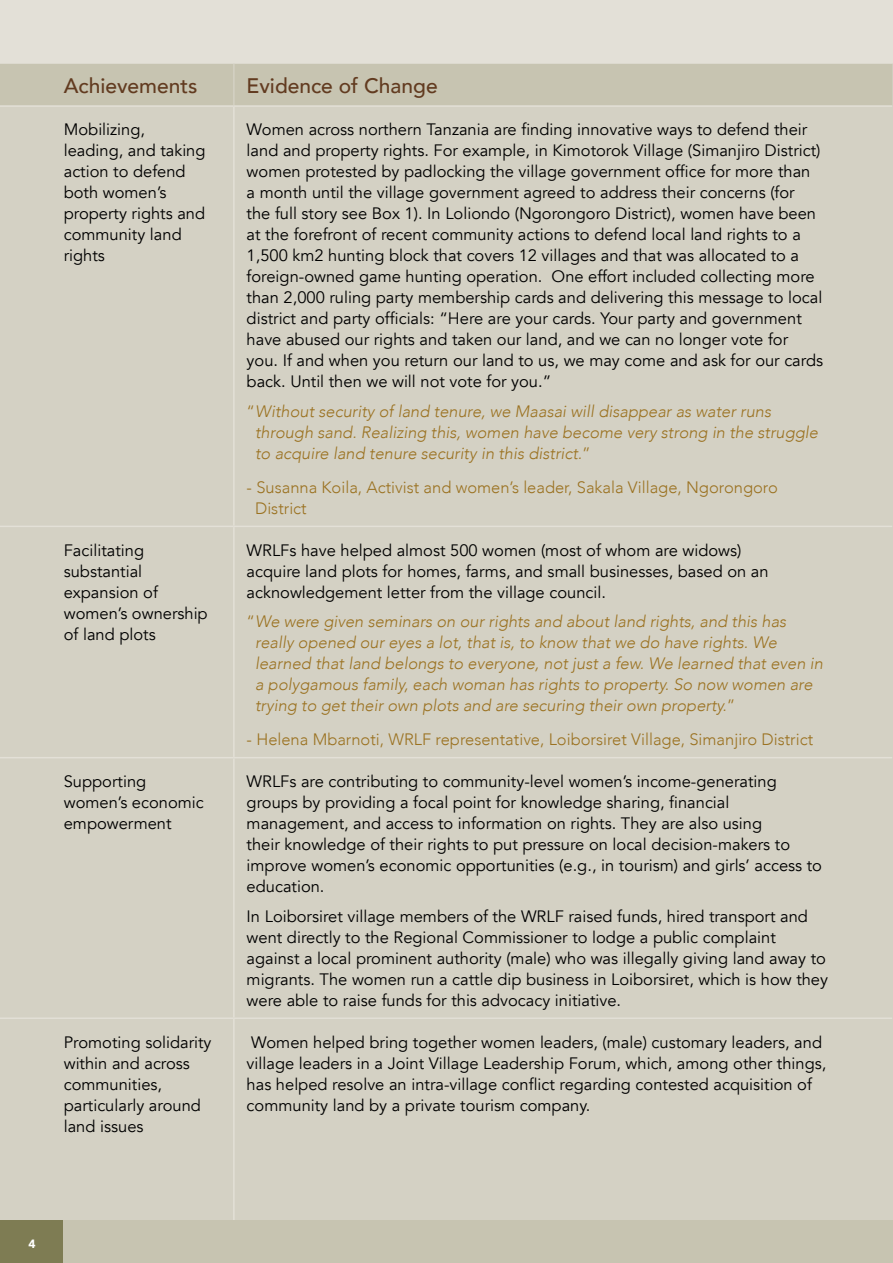
<style>
.page{position:relative;width:893px;height:1263px;background:#e3e0d7}
.page>*{position:absolute;margin:0;border:0;box-sizing:border-box;transform-origin:0 0}
.t1{font:500 21px "Avenir";color:#623b20}
.t2{font:16.5px/21px "Avenir";color:#000}
.t3{font:italic 300 16.5px/21px "Avenir";color:#9b7221}
.t4{font:300 16.5px/21px "Avenir";color:#9b7221}
.t5{font:900 12px "Avenir";color:#fff}
.s1{font-style:normal}
</style>
<div class="page">
<div style="left:0;top:64px;width:892px;height:41px;background:#c7c4b1"></div>
<div style="left:0;top:107px;width:892px;height:1113px;background:#d4d1c4"></div>
<hr style="left:233px;top:64px;width:2px;height:41px;background:#d4d1c4">
<hr style="left:892px;top:64px;width:1px;height:42px;background:#d4d1c4">
<hr style="left:892px;top:106px;width:1px;height:420px;background:#d4d1c4">
<hr style="left:892px;top:526px;width:1px;height:232px;background:#d4d1c4">
<hr style="left:892px;top:758px;width:1px;height:260px;background:#d4d1c4">
<hr style="left:892px;top:1018px;width:1px;height:227px;background:#d4d1c4">
<hr style="left:233px;top:107px;width:2px;height:419px;background:#e3e0d7">
<hr style="left:0;top:526px;width:234px;height:1px;background:#e3e0d7">
<hr style="left:234px;top:526px;width:658px;height:1px;background:#e3e0d7">
<hr style="left:233px;top:527px;width:2px;height:230px;background:#e3e0d7">
<hr style="left:0;top:757px;width:234px;height:1px;background:#e3e0d7">
<hr style="left:234px;top:757px;width:658px;height:1px;background:#e3e0d7">
<hr style="left:233px;top:758px;width:2px;height:259px;background:#e3e0d7">
<hr style="left:0;top:1017px;width:234px;height:2px;background:#e3e0d7">
<hr style="left:234px;top:1017px;width:658px;height:2px;background:#e3e0d7">
<hr style="left:233px;top:1019px;width:2px;height:226px;background:#e3e0d7">
<div style="left:0;top:1220px;width:64px;height:43px;background:#7e7c53"></div>
<div style="left:64px;top:1220px;width:829px;height:43px;background:#c7c4b1"></div>
<p class="t1" style="left:64px;top:68px;width:135px">Achievements</p>
<p class="t1" style="left:247px;top:68px;width:193px">Evidence of Change</p>
<p class="t2" style="left:64px;top:119px;width:143px">Mobilizing, leading, and taking action to defend both women’s property rights and community land rights</p>
<p class="t2" style="left:247px;top:119px;width:578px">Women across northern Tanzania are finding innovative ways to defend their land and property rights. For example, in Kimotorok Village (Simanjiro District) women protested by padlocking the village government office for more than<br>a month until the village government agreed to address their concerns (for<br>the full story see Box 1). In Loliondo (Ngorongoro District), women have been at the forefront of recent community actions to defend local land rights to a 1,500 km2 hunting block that covers 12 villages and that was allocated to a foreign-owned game hunting operation. One effort included collecting more than 2,000 ruling party membership cards and delivering this message to local district and party officials: “Here are your cards. Your party and government have abused our rights and taken our land, and we can no longer vote for you. If and when you return our land to us, we may come and ask for our cards back. Until then we will not vote for you.”</p>
<p class="t3" style="left:255px;top:401px;width:564px;text-indent:-8px"><span class="s1">“</span>Without security of land tenure, we Maasai will disappear as water runs through sand. Realizing this, women have become very strong in the struggle to acquire land tenure security in this district.<span class="s1">”</span></p>
<p class="t4" style="left:255px;top:476px;width:524px;text-indent:-8px">- Susanna Koila, Activist and women’s leader, Sakala Village, Ngorongoro<br>District</p>
<p class="t2" style="left:64px;top:540px;width:145px">Facilitating substantial expansion of women’s ownership of land plots</p>
<p class="t2" style="left:247px;top:540px;width:523px">WRLFs have helped almost 500 women (most of whom are widows) acquire land plots for homes, farms, and small businesses, based on an acknowledgement letter from the village council.</p>
<p class="t3" style="left:255px;top:611px;width:569px;text-indent:-8px"><span class="s1">“</span>We were given seminars on our rights and about land rights, and this has really opened our eyes a lot, that is, to know that we do have rights. We learned that land belongs to everyone, not just a few. We learned that even in a polygamous family, each woman has rights to property. So now women are trying to get their own plots and are securing their own property.<span class="s1">”</span></p>
<p class="t4" style="left:247px;top:729px;width:568px">- Helena Mbarnoti, WRLF representative, Loiborsiret Village, Simanjiro District</p>
<p class="t2" style="left:64px;top:771px;width:142px">Supporting women’s economic empowerment</p>
<p class="t2" style="left:247px;top:771px;width:577px">WRLFs are contributing to community-level women’s income-generating groups by providing a focal point for knowledge sharing, financial management, and access to information on rights. They are also using<br>their knowledge of their rights to put pressure on local decision-makers to improve women’s economic opportunities (e.g., in tourism) and girls’ access to education.</p>
<p class="t2" style="left:247px;top:906px;width:583px">In Loiborsiret village members of the WRLF raised funds, hired transport and went directly to the Regional Commissioner to lodge a public complaint against a local prominent authority (male) who was illegally giving land away to migrants. The women run a cattle dip business in Loiborsiret, which is how they were able to raise funds for this advocacy initiative.</p>
<p class="t2" style="left:64px;top:1032px;width:149px">Promoting solidarity within and across communities, particularly around land issues</p>
<p class="t2" style="left:247px;top:1032px;width:581px">Women helped bring together women leaders, (male) customary leaders, and village leaders in a Joint Village Leadership Forum, which, among other things, has helped resolve an intra-village conflict regarding contested acquisition of community land by a private tourism company.</p>
<p class="t5" style="left:28px;top:1233px;width:9px">4</p>
</div>
